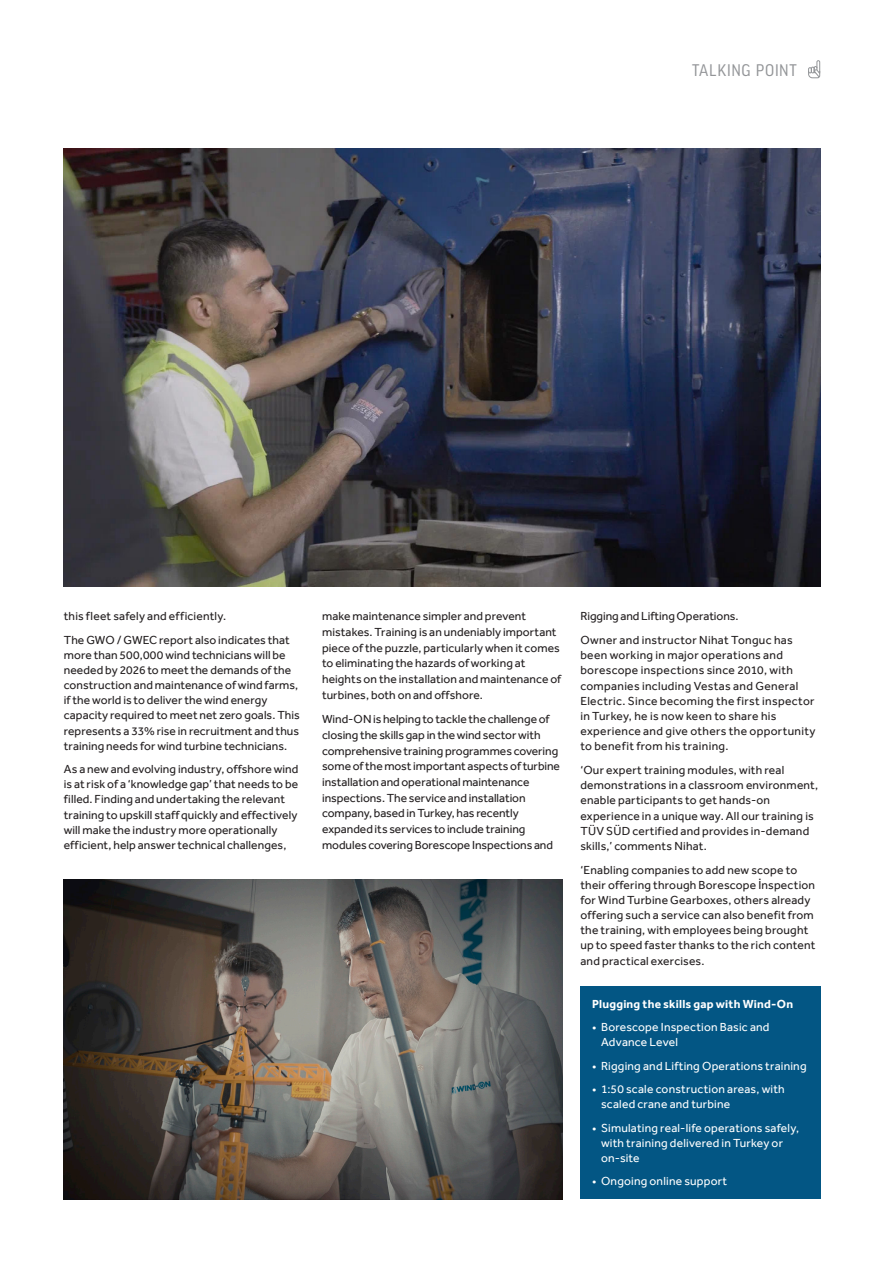
<style>
.page{position:relative;width:893px;height:1263px;background:#fff}
.page>*{position:absolute;margin:0;border:0;box-sizing:border-box;transform-origin:0 0}
.Page_head_2015{font:18px "Good Headline Pro Narr";letter-spacing:.03em;color:#939598}
.Body_Copy_2015{font:12px/15.1px "Effra";letter-spacing:.01em;color:#231f20}
.Body_Copy_2015-2{font:12px/15px "Effra";letter-spacing:.015em;color:#fff}
.Body_Copy_2015-3{font:700 12px "Effra";letter-spacing:.015em;color:#fff}
</style>
<div class="page">
<div style="left:580px;top:986px;width:241px;height:213px;background:#035684"></div>
<img style="left:64px;top:149px;width:756px;height:438px">
<img style="left:64px;top:879px;width:498px;height:320px">
<svg style="left:808px;top:60px;width:13px;height:19px"></svg>
<p class="Page_head_2015" style="left:692px;top:61px;width:106px">TALKING POINT</p>
<p class="Body_Copy_2015" style="left:64px;top:609px;width:164px">this fleet safely and efficiently.</p>
<p class="Body_Copy_2015" style="left:64px;top:632px;width:238px">The GWO / GWEC report also indicates that more than 500,000 wind technicians will be needed by 2026 to meet the demands of the construction and maintenance of wind farms, if the world is to deliver the wind energy capacity required to meet net zero goals. This represents a 33% rise in recruitment and thus training needs for wind turbine technicians.</p>
<p class="Body_Copy_2015" style="left:64px;top:761px;width:236px">As a new and evolving industry, offshore wind is at risk of a ‘knowledge gap’ that needs to be filled. Finding and undertaking the relevant training to upskill staff quickly and effectively will make the industry more operationally efficient, help answer technical challenges,</p>
<p class="Body_Copy_2015" style="left:322px;top:608px;width:241px;line-height:15.8px">make maintenance simpler and prevent mistakes. Training is an undeniably important piece of the puzzle, particularly when it comes to eliminating the hazards of working at heights on the installation and maintenance of turbines, both on and offshore.</p>
<p class="Body_Copy_2015" style="left:322px;top:711px;width:239px;line-height:15.8px">Wind-ON is helping to tackle the challenge of closing the skills gap in the wind sector with comprehensive training programmes covering some of the most important aspects of turbine installation and operational maintenance inspections. The service and installation company, based in Turkey, has recently expanded its services to include training modules covering Borescope Inspections and</p>
<p class="Body_Copy_2015" style="left:580px;top:609px;width:160px">Rigging and Lifting Operations.</p>
<p class="Body_Copy_2015" style="left:580px;top:632px;width:237px">Owner and instructor Nihat Tonguc has been working in major operations and borescope inspections since 2010, with companies including Vestas and General Electric. Since becoming the first inspector in Turkey, he is now keen to share his experience and give others the opportunity to benefit from his training.</p>
<p class="Body_Copy_2015" style="left:580px;top:762px;width:239px">‘Our expert training modules, with real demonstrations in a classroom environment, enable participants to get hands-on experience in a unique way. All our training is TÜV SÜD certified and provides in-demand skills,’ comments Nihat.</p>
<p class="Body_Copy_2015" style="left:580px;top:862px;width:236px">‘Enabling companies to add new scope to their offering through Borescope İnspection for Wind Turbine Gearboxes, others already offering such a service can also benefit from the training, with employees being brought up to speed faster thanks to the rich content and practical exercises.</p>
<p class="Body_Copy_2015-3" style="left:592px;top:996px;width:202px">Plugging the skills gap with Wind-On</p>
<p class="Body_Copy_2015-2" style="left:601px;top:1019px;width:170px;text-indent:-9px">• Borescope Inspection Basic and<br>Advance Level</p>
<p class="Body_Copy_2015-2" style="left:592px;top:1058px;width:216px">• Rigging and Lifting Operations training</p>
<p class="Body_Copy_2015-2" style="left:601px;top:1082px;width:185px;text-indent:-9px">• 1:50 scale construction areas, with scaled crane and turbine</p>
<p class="Body_Copy_2015-2" style="left:601px;top:1120px;width:200px;text-indent:-9px">• Simulating real-life operations safely, with training delivered in Turkey or on-site</p>
<p class="Body_Copy_2015-2" style="left:592px;top:1174px;width:136px">• Ongoing online support</p>
</div>
